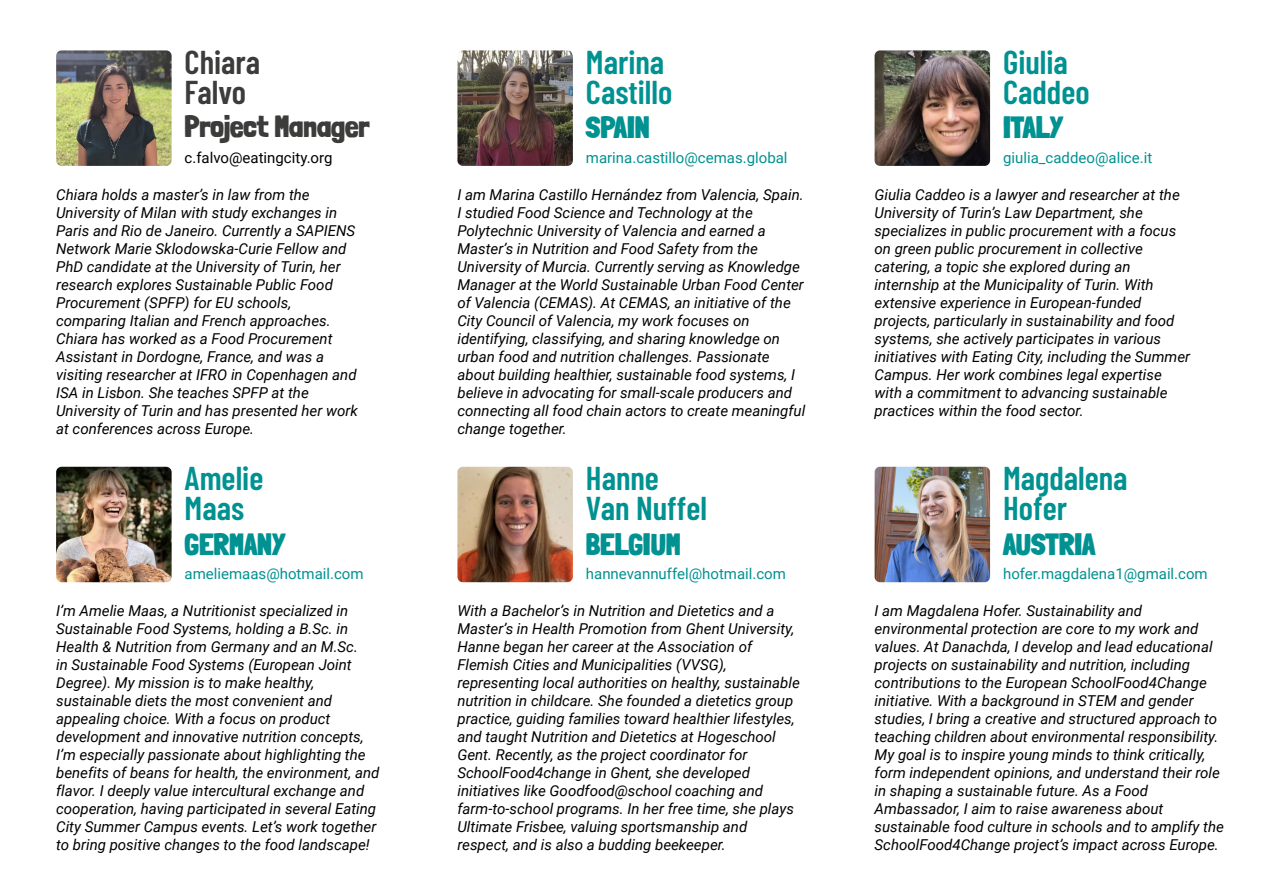
<style>
.page{position:relative;width:1263px;height:893px;background:#fff}
.page>*{position:absolute;margin:0;border:0;box-sizing:border-box;transform-origin:0 0}
.t1{font:600 33px/30px "Barlow Condensed";color:#009191}
.t2{font:600 33px/30px "Barlow Condensed";color:#3c3c3b}
.t3{font:900 30px "Londrina Solid";color:#009191}
.t4{font:900 30px "Londrina Solid";color:#3c3c3b}
.t5{font:italic 15px/18px "Roboto";color:#000}
.t6{font:15px "Roboto";color:#009191}
.t7{font:15px "Roboto";color:#000}
</style>
<div class="page">
<img style="left:457px;top:50px;width:116px;height:116px">
<img style="left:56px;top:50px;width:116px;height:116px">
<img style="left:874px;top:50px;width:116px;height:116px">
<img style="left:56px;top:467px;width:116px;height:115px">
<img style="left:457px;top:467px;width:116px;height:115px">
<img style="left:874px;top:467px;width:116px;height:115px">
<h1 class="t2" style="left:185px;top:45px;width:77px">Chiara<br>Falvo</h1>
<h2 class="t4" style="left:185px;top:109px;width:187px">Project Manager</h2>
<p class="t7" style="left:185px;top:147px;width:149px">c.falvo@eatingcity.org</p>
<p class="t5" style="left:56px;top:185px;width:303px">Chiara holds a master’s in law from the University of Milan with study exchanges in Paris and Rio de Janeiro. Currently a SAPIENS Network Marie Sklodowska-Curie Fellow and PhD candidate at the University of Turin, her research explores Sustainable Public Food Procurement (SPFP) for EU schools, comparing Italian and French approaches.<br>Chiara has worked as a Food Procurement Assistant in Dordogne, France, and was a visiting researcher at IFRO in Copenhagen and ISA in Lisbon. She teaches SPFP at the University of Turin and has presented her work at conferences across Europe.</p>
<h1 class="t1" style="left:185px;top:461px;width:80px">Amelie<br>Maas</h1>
<h2 class="t3" style="left:185px;top:527px;width:102px">GERMANY</h2>
<h1 class="t1" style="left:586px;top:45px;width:88px">Marina<br>Castillo</h1>
<h2 class="t3" style="left:586px;top:110px;width:65px">SPAIN</h2>
<h2 class="t3" style="left:1003px;top:110px;width:61px">ITALY</h2>
<h1 class="t1" style="left:1003px;top:45px;width:88px">Giulia<br>Caddeo</h1>
<p class="t6" style="left:586px;top:147px;width:203px">marina.castillo@cemas.global</p>
<p class="t6" style="left:1003px;top:147px;width:151px">giulia_caddeo@alice.it</p>
<p class="t5" style="left:457px;top:185px;width:349px">I am Marina Castillo Hernández from Valencia, Spain.<br>I studied Food Science and Technology at the Polytechnic University of Valencia and earned a Master’s in Nutrition and Food Safety from the University of Murcia. Currently serving as Knowledge Manager at the World Sustainable Urban Food Center of Valencia (CEMAS). At CEMAS, an initiative of the City Council of Valencia, my work focuses on identifying, classifying, and sharing knowledge on urban food and nutrition challenges. Passionate about building healthier, sustainable food systems, I believe in advocating for small-scale producers and connecting all food chain actors to create meaningful change together.</p>
<h1 class="t1" style="left:586px;top:461px;width:123px">Hanne<br>Van Nuffel</h1>
<h2 class="t3" style="left:586px;top:527px;width:96px">BELGIUM</h2>
<p class="t5" style="left:874px;top:185px;width:317px">Giulia Caddeo is a lawyer and researcher at the University of Turin’s Law Department, she specializes in public procurement with a focus on green public procurement in collective catering, a topic she explored during an internship at the Municipality of Turin. With extensive experience in European-funded projects, particularly in sustainability and food systems, she actively participates in various initiatives with Eating City, including the Summer Campus. Her work combines legal expertise with a commitment to advancing sustainable practices within the food sector.</p>
<h1 class="t1" style="left:1003px;top:461px;width:126px">Magdalena<br>Hofer</h1>
<h2 class="t3" style="left:1003px;top:527px;width:94px">AUSTRIA</h2>
<p class="t6" style="left:185px;top:563px;width:180px">ameliemaas@hotmail.com</p>
<p class="t6" style="left:586px;top:563px;width:202px">hannevannuffel@hotmail.com</p>
<p class="t6" style="left:1003px;top:563px;width:206px">hofer.magdalena1@gmail.com</p>
<p class="t5" style="left:56px;top:601px;width:325px">I’m Amelie Maas, a Nutritionist specialized in Sustainable Food Systems, holding a B.Sc. in Health &amp; Nutrition from Germany and an M.Sc.<br>in Sustainable Food Systems (European Joint Degree). My mission is to make healthy, sustainable diets the most convenient and appealing choice. With a focus on product development and innovative nutrition concepts, I’m especially passionate about highlighting the benefits of beans for health, the environment, and flavor. I deeply value intercultural exchange and cooperation, having participated in several Eating City Summer Campus events. Let’s work together to bring positive changes to the food landscape!</p>
<p class="t5" style="left:457px;top:601px;width:344px">With a Bachelor’s in Nutrition and Dietetics and a Master’s in Health Promotion from Ghent University, Hanne began her career at the Association of Flemish Cities and Municipalities (VVSG), representing local authorities on healthy, sustainable nutrition in childcare. She founded a dietetics group practice, guiding families toward healthier lifestyles, and taught Nutrition and Dietetics at Hogeschool Gent. Recently, as the project coordinator for SchoolFood4change in Ghent, she developed initiatives like Goodfood@school coaching and farm-to-school programs. In her free time, she plays Ultimate Frisbee, valuing sportsmanship and respect, and is also a budding beekeeper.</p>
<p class="t5" style="left:874px;top:601px;width:351px">I am Magdalena Hofer. Sustainability and environmental protection are core to my work and values. At Danachda, I develop and lead educational projects on sustainability and nutrition, including contributions to the European SchoolFood4Change initiative. With a background in STEM and gender studies, I bring a creative and structured approach to teaching children about environmental responsibility.<br>My goal is to inspire young minds to think critically, form independent opinions, and understand their role in shaping a sustainable future. As a Food Ambassador, I aim to raise awareness about sustainable food culture in schools and to amplify the SchoolFood4Change project’s impact across Europe.</p>
</div>
